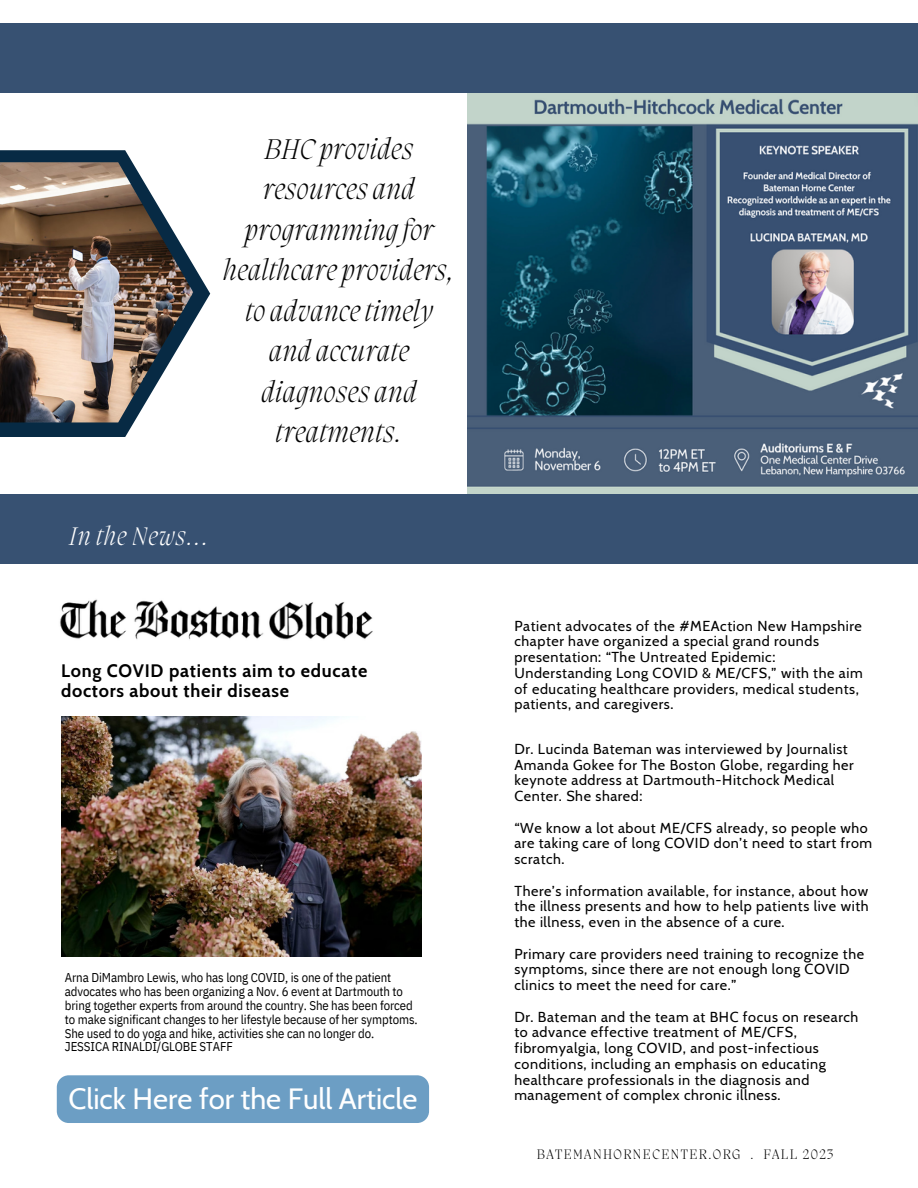
<style>
.page{position:relative;width:918px;height:1188px;background:#fff}
.page>*{position:absolute;margin:0;border:0;box-sizing:border-box;transform-origin:0 0}
.t1{font:italic 200 29.25px/40.5px "Migra";letter-spacing:.015em;color:#030303;text-align:center}
.t2{font:29.25px "Cabin";color:#fff}
.t3{font:italic 200 25.95px "Migra";letter-spacing:.04em;color:#fff}
.t4{font:700 18px "Cabin";letter-spacing:.04em;color:#000}
.t5{font:14.4px/15.8px "Cabin";letter-spacing:.04em;color:#000}
.t6{font:200 14.1px "Migra";letter-spacing:.1em;color:#000}
.t7{font:12.75px/13.8px "IBM Plex Sans Cond";letter-spacing:-.005em;color:#000}
</style>
<div class="page">
<img style="left:468px;top:93px;width:450px;height:401px">
<div style="left:0;top:24px;width:918px;height:69px;background:#375172"></div>
<img style="left:60px;top:599px;width:313px;height:41px">
<div style="left:0;top:494px;width:918px;height:70px;background:#375172"></div>
<img style="left:61px;top:717px;width:360px;height:240px">
<svg style="left:0;top:150px;width:210px;height:287px"></svg>
<img style="left:0;top:162px;width:193px;height:260px">
<div style="left:57px;top:1075px;width:372px;height:48px;background:#6c9ec4;border-radius:12px"></div>
<p class="t1" style="left:223px;top:131px;width:233px">BHC provides resources and programming for healthcare providers, to advancetimely and accurate diagnoses and treatments.</p>
<p class="t3" style="left:70px;top:524px;width:141px">In the News...</p>
<p class="t4" style="left:61px;top:660px;width:308px">Long COVID patients aim to educate</p>
<p class="t4" style="left:61px;top:680px;width:230px">doctors about their disease</p>
<p class="t7" style="left:65px;top:971px;width:354px">Arna DiMambro Lewis, who has long COVID, is one of the patient advocates who has been organizing a Nov. 6 event at Dartmouth to bring together experts from around the country. She has been forced to make significant changes to her lifestyle because of her symptoms.<br>She used to do yoga and hike, activities she can no longer do.<br>JESSICA RINALDI/GLOBE STAFF</p>
<p class="t2" style="left:69px;top:1081px;width:350px">Click Here for the Full Article</p>
<p class="t5" style="left:514px;top:618px;width:350px">Patient advocates of the #MEAction New Hampshire chapter have organized a special grand rounds presentation: “The Untreated Epidemic:<br>Understanding Long COVID &amp; ME/CFS,” with the aim of educating healthcare providers, medical students, patients, and caregivers.</p>
<p class="t5" style="left:514px;top:741px;width:341px">Dr. Lucinda Bateman was interviewed by Journalist Amanda Gokee for The Boston Globe, regarding her keynote address at Dartmouth-Hitchock Medical Center. She shared:</p>
<p class="t5" style="left:514px;top:819px;width:359px">“We know a lot about ME/CFS already, so people who are taking care of long COVID don’t need to start from scratch.</p>
<p class="t5" style="left:514px;top:882px;width:356px;text-align:justify">There’s information available, for instance, about how the illness presents and how to help patients live with the illness, even in the absence of a cure.</p>
<p class="t5" style="left:514px;top:945px;width:351px">Primary care providers need training to recognize the symptoms, since there are not enough long COVID clinics to meet the need for care.”</p>
<p class="t5" style="left:514px;top:1008px;width:345px">Dr. Bateman and the team at BHC focus on research to advance effective treatment of ME/CFS, fibromyalgia, long COVID, and post-infectious conditions, including an emphasis on educating healthcare professionals in the diagnosis and management of complex chronic illness.</p>
<p class="t6" style="left:537px;top:1148px;width:298px">BATEMANHORNECENTER.ORG . FALL 2023</p>
</div>
